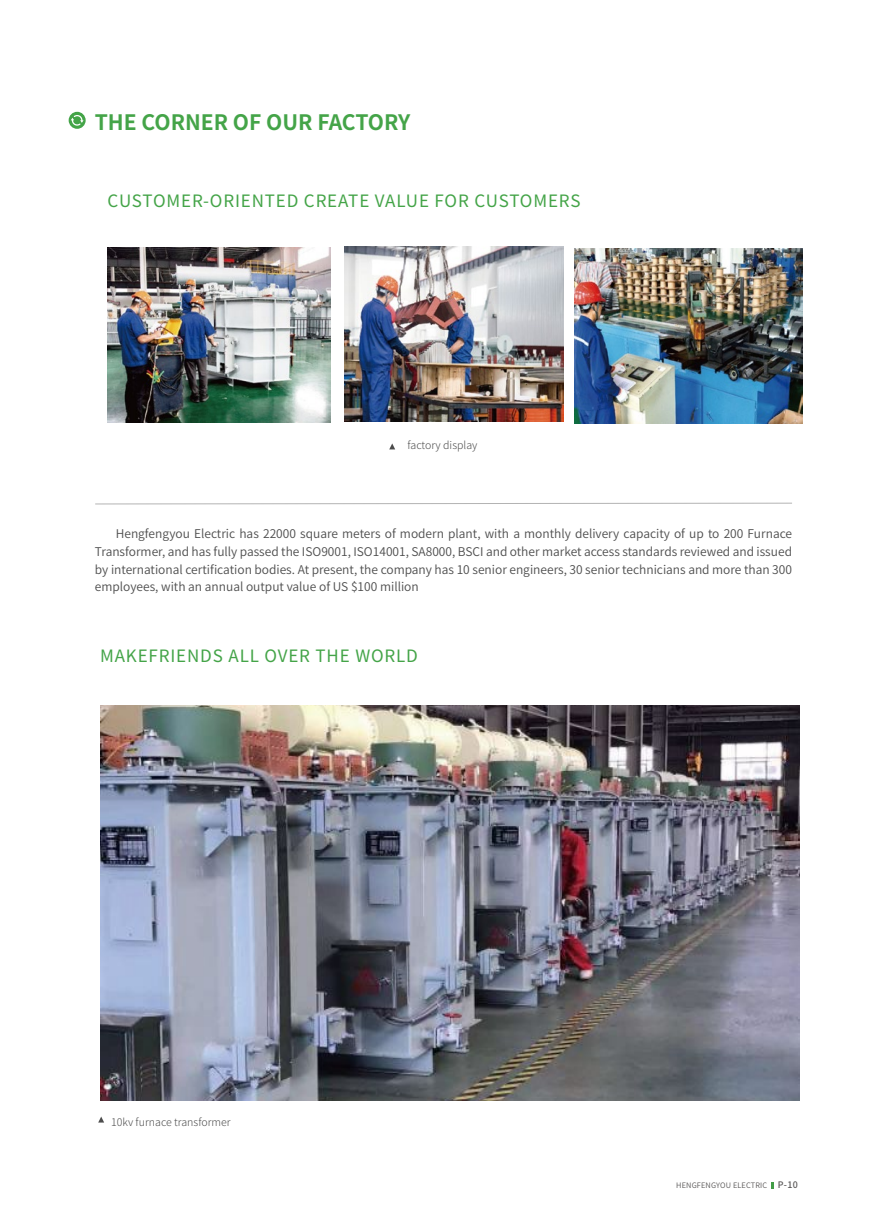
<style>
.page{position:relative;width:893px;height:1212px;background:#fff}
.page>*{position:absolute;margin:0;border:0;box-sizing:border-box;transform-origin:0 0}
.t1{font:700 21.3px "Source Han Sans CN";color:#44a448}
.t2{font:16.95px "Source Han Sans CN";letter-spacing:.05em;color:#44a448}
.t3{font:12px/17.7px "Source Han Sans CN";color:#4d4d4d;text-align:justify}
.t4{font:300 10.65px "Source Han Sans CN";color:#4d4d4d}
.t5{font:7.5px "Source Han Sans CN";letter-spacing:.02em;color:#595757}
.s1{font-weight:500;font-size:9px}
</style>
<div class="page">
<svg style="left:95px;top:503px;width:697px;height:1px"></svg>
<svg style="left:389px;top:443px;width:6px;height:6px"></svg>
<svg style="left:98px;top:1116px;width:6px;height:6px"></svg>
<img style="left:100px;top:705px;width:699px;height:395px">
<img style="left:107px;top:248px;width:223px;height:174px">
<img style="left:344px;top:246px;width:219px;height:175px">
<img style="left:574px;top:248px;width:228px;height:175px">
<svg style="left:69px;top:112px;width:17px;height:17px"></svg>
<svg style="left:71px;top:115px;width:13px;height:11px"></svg>
<svg style="left:771px;top:1182px;width:3px;height:7px"></svg>
<h1 class="t1" style="left:95px;top:110px;width:317px">THE CORNER OF OUR FACTORY</h1>
<h2 class="t2" style="left:108px;top:192px;width:474px">CUSTOMER-ORIENTED CREATE VALUE FOR CUSTOMERS</h2>
<p class="t4" style="left:408px;top:440px;width:71px">factory display</p>
<p class="t3" style="left:95px;top:525px;width:699px;text-indent:21px">Hengfengyou Electric has 22000 square meters of modern plant, with a monthly delivery capacity of up to 200 Furnace Transformer, and has fully passed the ISO9001, ISO14001, SA8000, BSCI and other market access standards reviewed and issued by international certification bodies. At present, the company has 10 senior engineers, 30 senior technicians and more than 300 employees, with an annual output value of US $100 million</p>
<h2 class="t2" style="left:100px;top:646px;width:319px">MAKEFRIENDS ALL OVER THE WORLD</h2>
<p class="t4" style="left:111px;top:1116px;width:121px">10kv furnace transformer</p>
<p class="t5" style="left:676px;top:1181px;width:123px">HENGFENGYOU ELECTRIC <span class="s1">P-10</span></p>
</div>
